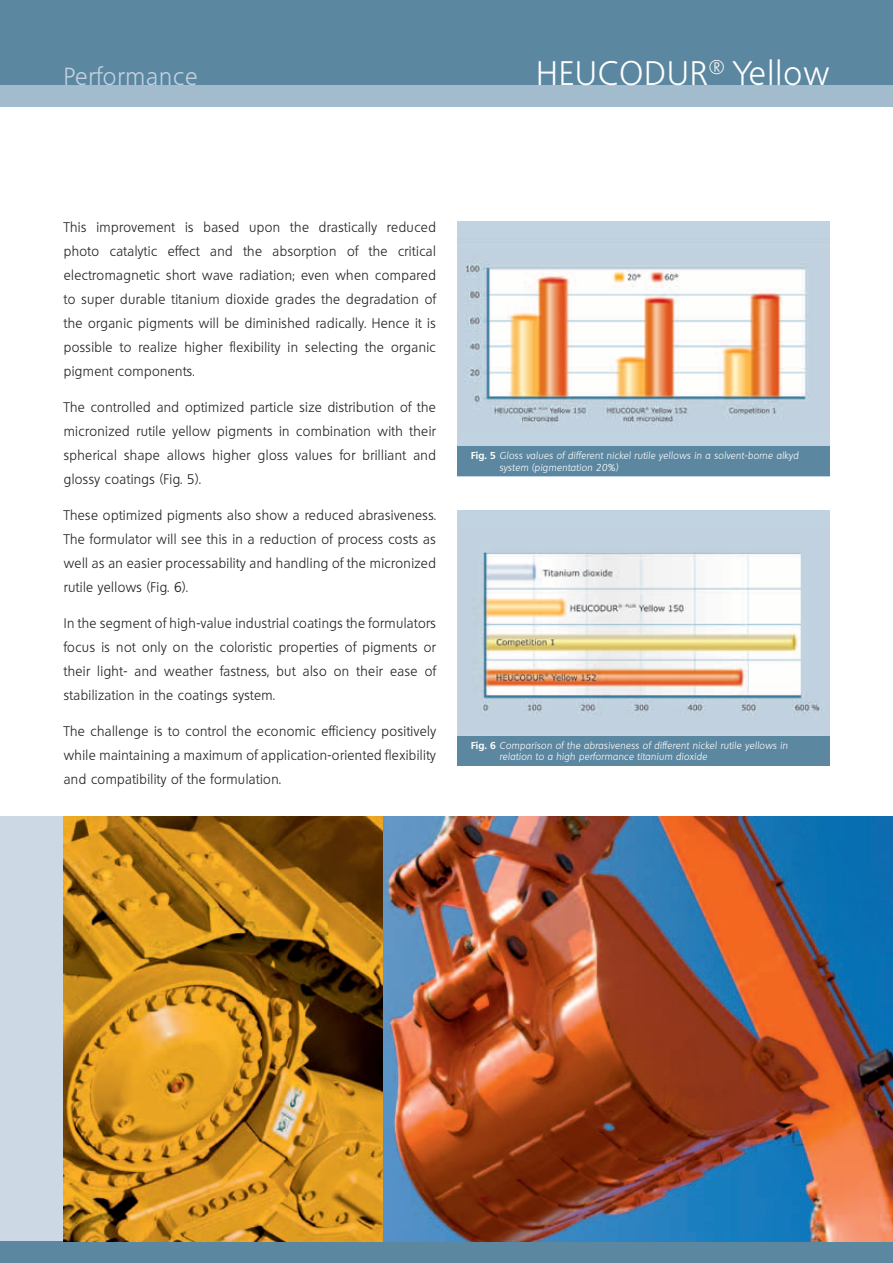
<style>
.page{position:relative;width:893px;height:1263px;background:#fff}
.page>*{position:absolute;margin:0;border:0;box-sizing:border-box;transform-origin:0 0}
.t1{font:300 33px "Quebec";letter-spacing:.04em;color:#fff}
.t2{font:300 24px "Quebec";letter-spacing:.04em;color:#c3d2df}
.t3{font:300 13.5px/24px "Quebec";letter-spacing:.03em;color:#231f20;text-align:justify}
.t4{font:italic 300 9.75px/11.7px "Quebec";letter-spacing:.03em;color:#fff}
.s1{font-weight:700;font-style:normal}
</style>
<div class="page">
<div style="left:0;top:816px;width:893px;height:426px;background:#ccd9e4"></div>
<div style="left:0;top:0;width:893px;height:85px;background:#5c87a1"></div>
<div style="left:0;top:85px;width:893px;height:21px;background:#a2bbcd"></div>
<div style="left:0;top:1242px;width:893px;height:21px;background:#5c87a1"></div>
<div style="left:457px;top:221px;width:372px;height:255px;background:#c1d2e0"></div>
<div style="left:457px;top:446px;width:372px;height:30px;background:#5c87a1"></div>
<img style="left:465px;top:262px;width:342px;height:164px">
<div style="left:457px;top:510px;width:372px;height:255px;background:#c1d2e0"></div>
<img style="left:481px;top:552px;width:339px;height:164px">
<div style="left:457px;top:736px;width:372px;height:29px;background:#5c87a1"></div>
<img style="left:383px;top:816px;width:510px;height:426px">
<img style="left:64px;top:816px;width:319px;height:426px">
<h2 class="t2" style="left:64px;top:61px;width:135px">Performance</h2>
<h1 class="t1" style="left:536px;top:52px;width:294px">HEUCODUR<sup>®</sup> Yellow</h1>
<p class="t3" style="left:64px;top:215px;width:374px">This improvement is based upon the drastically reduced photo catalytic effect and the absorption of the critical electromagnetic short wave radiation; even when compared to super durable titanium dioxide grades the degradation of the organic pigments will be diminished radically. Hence it is possible to realize higher flexibility in selecting the organic pigment components.</p>
<p class="t3" style="left:64px;top:395px;width:374px">The controlled and optimized particle size distribution of the micronized rutile yellow pigments in combination with their spherical shape allows higher gloss values for brilliant and glossy coatings (Fig. 5).</p>
<p class="t3" style="left:64px;top:503px;width:374px">These optimized pigments also show a reduced abrasiveness.<br>The formulator will see this in a reduction of process costs as well as an easier processability and handling of the micronized rutile yellows (Fig. 6).</p>
<p class="t3" style="left:64px;top:611px;width:374px">In the segment of high-value industrial coatings the formulators focus is not only on the coloristic properties of pigments or their light- and weather fastness, but also on their ease of stabilization in the coatings system.</p>
<p class="t3" style="left:64px;top:719px;width:374px">The challenge is to control the economic efficiency positively while maintaining a maximum of application-oriented flexibility and compatibility of the formulation.</p>
<p class="t4" style="left:499px;top:450px;width:301px;text-indent:-28px"><span class="s1">Fig. 5</span> Gloss values of different nickel rutile yellows in a solvent-borne alkyd system (pigmentation 20%)</p>
<p class="t4" style="left:499px;top:739px;width:290px;text-indent:-28px"><span class="s1">Fig. 6</span> Comparison of the abrasiveness of different nickel rutile yellows in relation to a high performance titanium dioxide</p>
</div>
